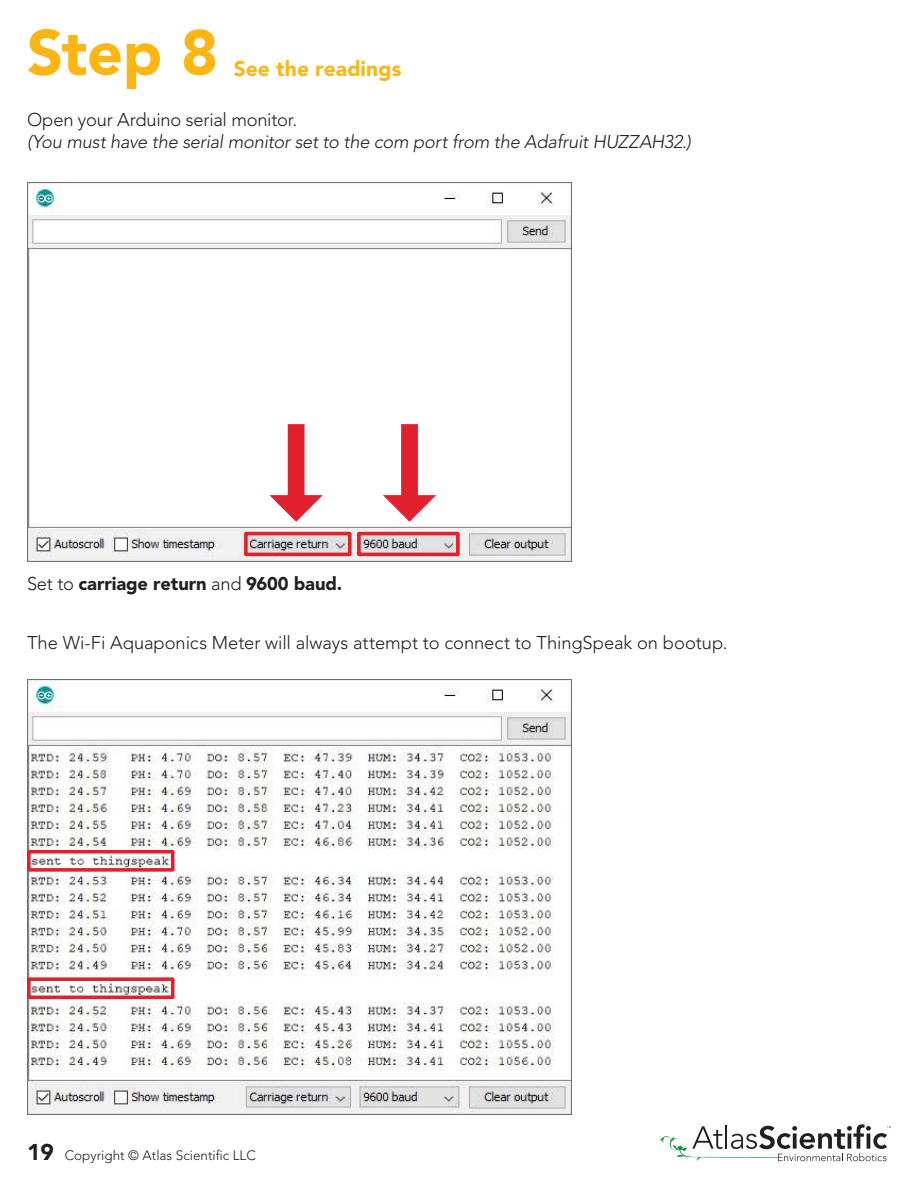
<style>
.page{position:relative;width:918px;height:1188px;background:#fff}
.page>*{position:absolute;margin:0;border:0;box-sizing:border-box;transform-origin:0 0}
.t1{font:900 63px "Avenir LT Pro";color:#fcb613}
.t2{font:900 21px "Avenir LT Pro";color:#fcb613}
.t3{font:300 18.3px "Avenir LT Pro";letter-spacing:-.005em;color:#221f1f}
.t4{font:italic 300 18.3px "Avenir LT Pro";letter-spacing:-.015em;color:#221f1f}
.t5{font:900 18.3px "Avenir LT Pro";letter-spacing:-.005em;color:#221f1f}
.t6{font:300 13.5px "Avenir LT Pro";color:#221f1f}
.s1{font-weight:300}
.s2{font-weight:900;font-size:22.65px}
</style>
<div class="page">
<img style="left:27px;top:679px;width:545px;height:436px">
<img style="left:27px;top:182px;width:545px;height:380px">
<svg style="left:269px;top:424px;width:54px;height:98px"></svg>
<svg style="left:383px;top:424px;width:53px;height:98px"></svg>
<div style="left:244px;top:532px;width:108px;height:24px;border:4px solid #e2202e"></div>
<div style="left:27px;top:850px;width:148px;height:22px;border:4px solid #e2202e"></div>
<div style="left:27px;top:977px;width:148px;height:22px;border:4px solid #e2202e"></div>
<div style="left:357px;top:532px;width:103px;height:24px;border:4px solid #e2202e"></div>
<svg style="left:660px;top:1124px;width:231px;height:37px"></svg>
<h1 class="t1" style="left:27px;top:26px;width:193px">Step 8</h1>
<p class="t2" style="left:234px;top:60px;width:169px">See the readings</p>
<p class="t3" style="left:27px;top:112px;width:272px">Open your Arduino serial monitor.</p>
<p class="t4" style="left:27px;top:134px;width:665px">(You must have the serial monitor set to the com port from the Adafruit HUZZAH32.)</p>
<p class="t5" style="left:27px;top:576px;width:317px"><span class="s1">Set to</span> carriage return <span class="s1">and</span> 9600 baud.</p>
<p class="t3" style="left:27px;top:635px;width:702px">The Wi-Fi Aquaponics Meter will always attempt to connect to ThingSpeak on bootup.</p>
<p class="t6" style="left:27px;top:1150px;width:230px"><span class="s2">19</span> Copyright © Atlas Scientific LLC</p>
</div>
